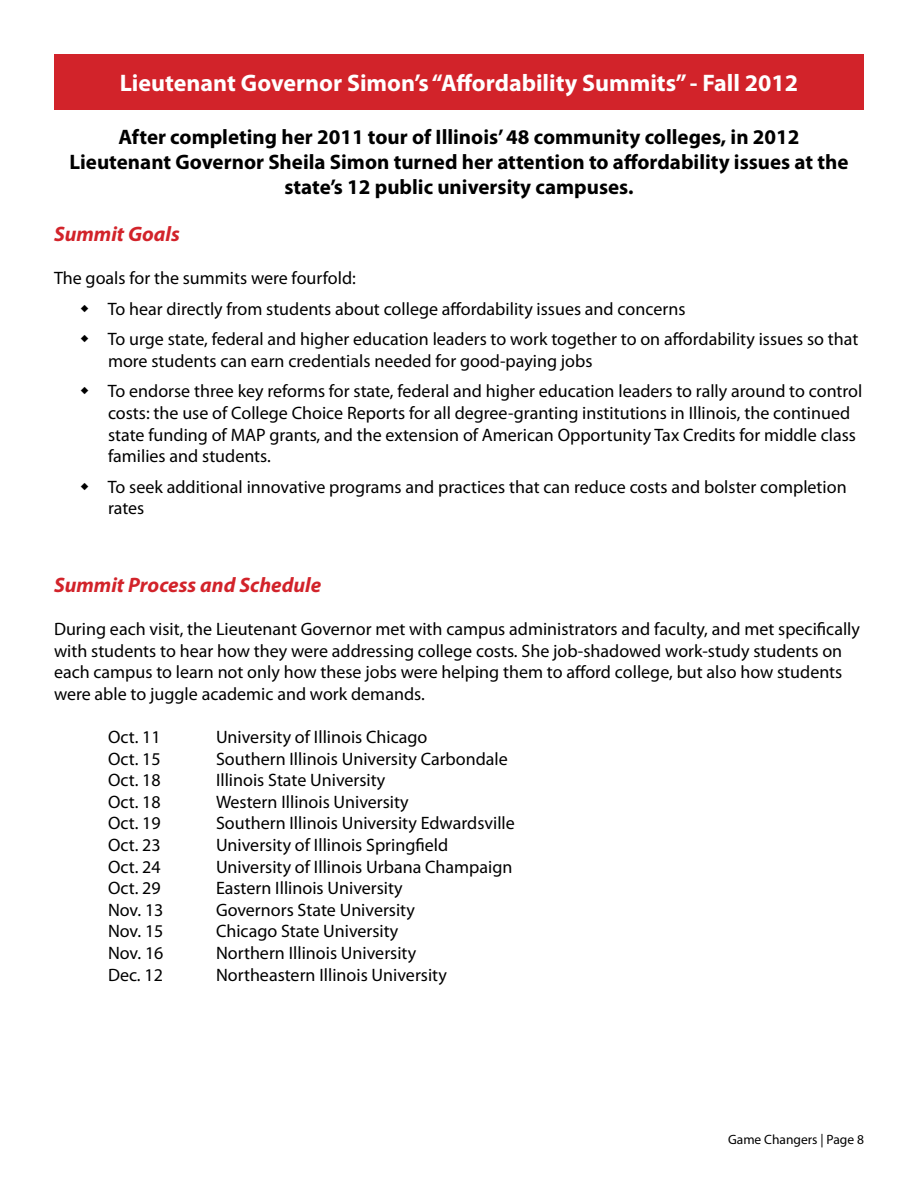
<style>
.page{position:relative;width:918px;height:1188px;background:#fff}
.page>*{position:absolute;margin:0;border:0;box-sizing:border-box;transform-origin:0 0}
.t1{font:700 24px "Myriad Pro";color:#fff}
.t2{font:700 21px/25.2px "Myriad Pro";color:#000;text-align:center}
.t3{font:italic 700 21px "Myriad Pro";color:#d2232a}
.t4{font:18px/21.6px "Myriad Pro";color:#000}
.t5{font:13.5px "Myriad Pro";color:#000}
</style>
<div class="page">
<div style="left:54px;top:54px;width:810px;height:56px;background:#d2232a"></div>
<h1 class="t1" style="left:120px;top:67px;width:680px">Lieutenant Governor Simon’s “Affordability Summits” - Fall 2012</h1>
<p class="t2" style="left:69px;top:123px;width:781px">After completing her 2011 tour of Illinois’ 48 community colleges, in 2012<br>Lieutenant Governor Sheila Simon turned her attention to affordability issues at the state’s 12 public university campuses.</p>
<p class="t3" style="left:54px;top:220px;width:127px">Summit Goals</p>
<p class="t4" style="left:108px;top:262px;width:752px;line-height:30.6px;text-indent:-54px">The goals for the summits were fourfold:<br>To hear directly from students about college affordability issues and concerns<br>To urge state, federal and higher education leaders to work together to on affordability issues so that</p>
<p class="t4" style="left:108px;top:345px;width:756px;line-height:30.6px">more students can earn credentials needed for good-paying jobs<br>To endorse three key reforms for state, federal and higher education leaders to rally around to control</p>
<p class="t4" style="left:108px;top:402px;width:749px">costs: the use of College Choice Reports for all degree-granting institutions in Illinois, the continued state funding of MAP grants, and the extension of American Opportunity Tax Credits for middle class families and students.</p>
<p class="t4" style="left:108px;top:476px;width:740px">To seek additional innovative programs and practices that can reduce costs and bolster completion rates</p>
<p class="t3" style="left:54px;top:571px;width:269px">Summit Process and Schedule</p>
<p class="t4" style="left:54px;top:618px;width:808px">During each visit, the Lieutenant Governor met with campus administrators and faculty, and met specifically with students to hear how they were addressing college costs. She job-shadowed work-study students on each campus to learn not only how these jobs were helping them to afford college, but also how students were able to juggle academic and work demands.</p>
<p class="t4" style="left:108px;top:726px;width:54px">Oct. 11</p>
<p class="t4" style="left:216px;top:726px;width:213px">University of Illinois Chicago</p>
<p class="t4" style="left:108px;top:747px;width:54px">Oct. 15</p>
<p class="t4" style="left:216px;top:747px;width:293px">Southern Illinois University Carbondale</p>
<p class="t4" style="left:108px;top:769px;width:54px">Oct. 18</p>
<p class="t4" style="left:216px;top:769px;width:171px">Illinois State University</p>
<p class="t4" style="left:108px;top:791px;width:54px">Oct. 18</p>
<p class="t4" style="left:216px;top:791px;width:194px">Western Illinois University</p>
<p class="t4" style="left:108px;top:812px;width:54px">Oct. 19</p>
<p class="t4" style="left:216px;top:812px;width:300px">Southern Illinois University Edwardsville</p>
<p class="t4" style="left:108px;top:834px;width:54px">Oct. 23</p>
<p class="t4" style="left:216px;top:834px;width:234px">University of Illinois Springfield</p>
<p class="t4" style="left:108px;top:855px;width:54px">Oct. 24</p>
<p class="t4" style="left:216px;top:855px;width:298px">University of Illinois Urbana Champaign</p>
<p class="t4" style="left:108px;top:877px;width:54px">Oct. 29</p>
<p class="t4" style="left:216px;top:877px;width:188px">Eastern Illinois University</p>
<p class="t4" style="left:108px;top:899px;width:57px">Nov. 13</p>
<p class="t4" style="left:216px;top:899px;width:200px">Governors State University</p>
<p class="t4" style="left:108px;top:920px;width:57px">Nov. 15</p>
<p class="t4" style="left:216px;top:920px;width:184px">Chicago State University</p>
<p class="t4" style="left:108px;top:942px;width:57px">Nov. 16</p>
<p class="t4" style="left:216px;top:942px;width:202px">Northern Illinois University</p>
<p class="t4" style="left:108px;top:963px;width:56px">Dec. 12</p>
<p class="t4" style="left:216px;top:963px;width:232px">Northeastern Illinois University</p>
<p class="t5" style="left:728px;top:1131px;width:137px">Game Changers | Page 8</p>
</div>
